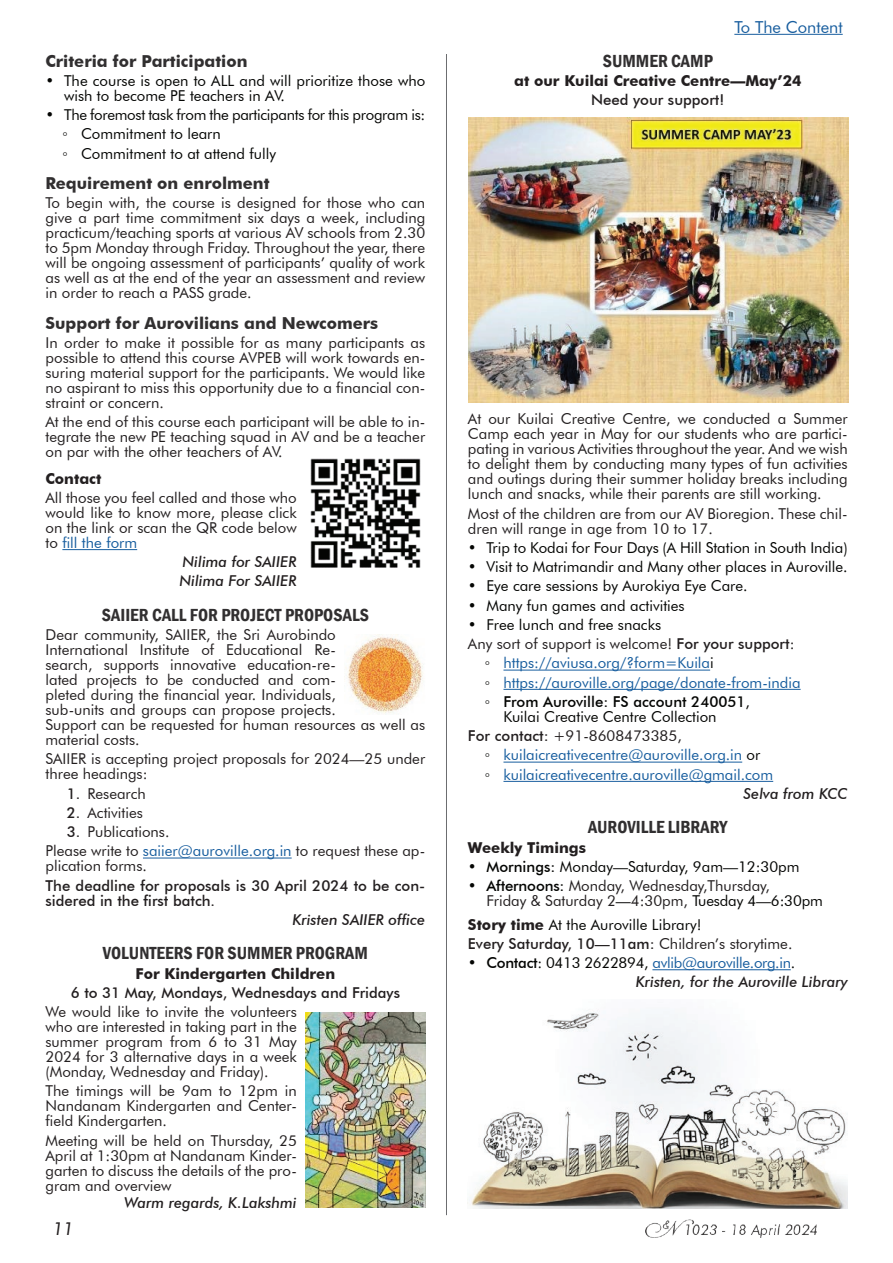
<style>
.page{position:relative;width:893px;height:1263px;background:#fff}
.page>*{position:absolute;margin:0;border:0;box-sizing:border-box;transform-origin:0 0}
.t1{font:600 condensed 18px "Franklin Gothic";color:#312f30}
.t2{font:italic 18px "Futura BT";color:#231f20}
.t3{font:700 16.5px "Futura BT";color:#312f30}
.t4{font:16.5px "Futura BT";color:#175d9e}
.t5{font:15px/15px "Futura BT";color:#231f20;text-align:justify}
.t6{font:15px/19.2px "Futura BT";color:#040503}
.t7{font:15px "Futura BT";color:#175d9e}
.t8{font:italic 500 15px/19.2px "Futura BT";color:#231f20}
.t9{font:500 15px/15px "Futura BT";color:#231f20}
.t10{font:15px/19.2px "Futura BT";letter-spacing:-.02em;color:#040503}
.t11{font:700 15px "Futura BT";color:#231f20}
.t12{font:500 15px "Futura BT";color:#040503}
.s1{font-family:"Century Gothic"}
.s2{color:#175d9e}
.s3{font-weight:500}
.s4{font-family:"Century Gothic";color:#040503}
.s5{color:#040503}
.s6{font-family:"Century Gothic";font-weight:400}
.s7{font-weight:400}
.s8{font-weight:500;color:#231f20}
.s9{color:#231f20}
.s10{font-weight:500;color:#040503}
.s11{font-weight:700;color:#231f20}
.s12{font-weight:400;font-style:normal;color:#040503}
.s13{font-style:normal;color:#040503}
.s14{font-weight:400;font-style:normal;color:#175d9e}
</style>
<div class="page">
<img style="left:645px;top:1219px;width:172px;height:19px">
<hr style="left:446px;top:54px;width:1px;height:1161px;background:#6c6d70">
<hr style="left:734px;top:34px;width:109px;height:1px;background:#175d9e">
<hr style="left:62px;top:549px;width:75px;height:1px;background:#175d9e">
<hr style="left:143px;top:857px;width:149px;height:1px;background:#175d9e">
<img style="left:310px;top:458px;width:111px;height:110px">
<img style="left:344px;top:634px;width:79px;height:80px">
<img style="left:305px;top:1013px;width:120px;height:195px">
<hr style="left:503px;top:670px;width:207px;height:1px;background:#175d9e">
<hr style="left:503px;top:689px;width:298px;height:1px;background:#175d9e">
<hr style="left:503px;top:762px;width:239px;height:1px;background:#175d9e">
<hr style="left:503px;top:781px;width:270px;height:1px;background:#175d9e">
<hr style="left:652px;top:969px;width:139px;height:1px;background:#175d9e">
<img style="left:469px;top:117px;width:380px;height:285px">
<img style="left:467px;top:1010px;width:380px;height:198px">
<p class="t3" style="left:46px;top:51px;width:203px">Criteria for Participation</p>
<p class="t6" style="left:64px;top:73px;width:363px;line-height:15px;text-indent:-18px">• The course is open to ALL and will prioritize those who wish to become PE teachers in AV.</p>
<p class="t10" style="left:63px;top:105px;width:364px;text-indent:-17px">• The foremost task from the participants for this program is: <span class="s1">◦</span> Commitment to learn<br><span class="s1">◦</span> Commitment to at attend fully</p>
<p class="t3" style="left:46px;top:173px;width:225px">Requirement on enrolment</p>
<p class="t5" style="left:46px;top:195px;width:381px">To begin with, the course is designed for those who can give a part time commitment six days a week, including practicum/teaching sports at various AV schools from 2.30 to 5pm Monday through Friday. Throughout the year, there will be ongoing assessment of participants’ quality of work as well as at the end of the year an assessment and review in order to reach a PASS grade.</p>
<p class="t3" style="left:46px;top:313px;width:334px">Support for Aurovilians and Newcomers</p>
<p class="t5" style="left:46px;top:335px;width:381px">In order to make it possible for as many participants as possible to attend this course AVPEB will work towards en&shy;suring material support for the participants. We would like no aspirant to miss this opportunity due to a financial con&shy;straint or concern.</p>
<p class="t5" style="left:46px;top:414px;width:381px">At the end of this course each participant will be able to in&shy;tegrate the new PE teaching squad in AV and be a teacher on par with the other teachers of AV.</p>
<p class="t11" style="left:46px;top:469px;width:57px">Contact</p>
<p class="t5" style="left:46px;top:490px;width:253px">All those you feel called and those who would like to know more, please click on the link or scan the QR code below to <span class="s2">fill the form</span></p>
<p class="t8" style="left:179px;top:552px;width:119px">Nilima for SAIIER<br>Nilima For SAIIER</p>
<p class="t1" style="left:102px;top:603px;width:268px">SAIIER CALL FOR PROJECT PROPOSALS</p>
<p class="t5" style="left:46px;top:627px;width:381px;text-align:left">Dear community, SAIIER, the Sri Aurobindo<br>International Institute of Educational Re-<br>search, supports innovative education-re-<br>lated projects to be conducted and com-<br>pleted during the financial year. Individuals,<br>sub-units and groups can propose projects.<br>Support can be requested for human resources as well as material costs.</p>
<p class="t5" style="left:46px;top:751px;width:381px">SAIIER is accepting project proposals for 2024—25 under three headings:</p>
<p class="t5" style="left:67px;top:786px;width:81px"><span class="s3">1.</span> Research</p>
<p class="t5" style="left:67px;top:805px;width:78px"><span class="s3">2.</span> Activities</p>
<p class="t5" style="left:46px;top:822px;width:381px;line-height:19.2px;text-indent:21px"><span class="s3">3.</span> Publications.<br>Please write to <span class="s2">saiier@auroville.org.in</span> to request these ap-</p>
<p class="t5" style="left:46px;top:858px;width:103px">plication forms.</p>
<p class="t9" style="left:46px;top:878px;width:381px">The deadline for proposals is 30 April 2024 to be con&shy;sidered in the first batch.</p>
<p class="t8" style="left:292px;top:910px;width:134px">Kristen SAIIER office</p>
<p class="t1" style="left:103px;top:941px;width:266px">VOLUNTEERS FOR SUMMER PROGRAM</p>
<p class="t11" style="left:136px;top:964px;width:201px">For Kindergarten Children</p>
<p class="t9" style="left:71px;top:985px;width:331px">6 to 31 May, Mondays, Wednesdays and Fridays</p>
<p class="t5" style="left:46px;top:1004px;width:253px">We would like to invite the volunteers who are interested in taking part in the summer program from 6 to 31 May 2024 for 3 alternative days in a week (Monday, Wednesday and Friday).</p>
<p class="t5" style="left:46px;top:1083px;width:253px">The timings will be 9am to 12pm in Nandanam Kindergarten and Center&shy;field Kindergarten.</p>
<p class="t5" style="left:46px;top:1132px;width:253px">Meeting will be held on Thursday, 25<br>April at 1:30pm at Nandanam Kinder&shy;garten to discuss the details of the pro&shy;gram and overview</p>
<p class="t8" style="left:124px;top:1192px;width:174px">Warm regards, K.Lakshmi</p>
<p class="t2" style="left:53px;top:1217px;width:22px">11</p>
<p class="t4" style="left:734px;top:17px;width:110px">To The Content</p>
<p class="t1" style="left:603px;top:49px;width:112px">SUMMER CAMP</p>
<p class="t11" style="left:514px;top:71px;width:289px">at our Kuilai Creative Centre—May’24</p>
<p class="t9" style="left:591px;top:92px;width:135px">Need your support!</p>
<p class="t5" style="left:468px;top:411px;width:381px">At our Kuilai Creative Centre, we conducted a Summer Camp each year in May for our students who are partici&shy;pating in various Activities throughout the year. And we wish to delight them by conducting many types of fun activities and outings during their summer holiday breaks including lunch and snacks, while their parents are still working.</p>
<p class="t5" style="left:468px;top:506px;width:381px">Most of the children are from our AV Bioregion. These chil&shy;dren will range in age from 10 to 17.</p>
<p class="t6" style="left:468px;top:538px;width:381px">• Trip to Kodai for Four Days (A Hill Station in South India)</p>
<p class="t6" style="left:468px;top:557px;width:381px">• Visit to Matrimandir and Many other places in Auroville.</p>
<p class="t6" style="left:468px;top:576px;width:281px">• Eye care sessions by Aurokiya Eye Care.</p>
<p class="t6" style="left:468px;top:596px;width:218px">• Many fun games and activities</p>
<p class="t6" style="left:468px;top:615px;width:195px">• Free lunch and free snacks</p>
<p class="t5" style="left:468px;top:636px;width:328px">Any sort of support is welcome! <span class="s3">For your support</span>:</p>
<p class="t7" style="left:485px;top:654px;width:230px"><span class="s4">◦</span> https://aviusa.org/?form=Kuila<span class="s5">i</span></p>
<p class="t7" style="left:485px;top:673px;width:317px"><span class="s4">◦</span> https://auroville.org/page/donate-from-india</p>
<p class="t12" style="left:485px;top:692px;width:267px"><span class="s6">◦</span> From Auroville: FS account 240051<span class="s7">,</span></p>
<p class="t6" style="left:468px;top:707px;width:250px;text-indent:36px">Kuilai Creative Centre Collection<br><span class="s8">For contact:</span> <span class="s9">+91-8608473385,</span></p>
<p class="t7" style="left:485px;top:746px;width:277px"><span class="s4">◦</span> kuilaicreativecentre@auroville.org.in <span class="s5">or</span></p>
<p class="t7" style="left:485px;top:765px;width:290px"><span class="s4">◦</span> kuilaicreativecentre.auroville@gmail.com</p>
<p class="t8" style="left:743px;top:784px;width:106px">Selva from KCC</p>
<p class="t1" style="left:588px;top:815px;width:141px">AUROVILLE LIBRARY</p>
<p class="t11" style="left:468px;top:838px;width:120px">Weekly Timings</p>
<p class="t6" style="left:468px;top:857px;width:333px">• <span class="s3">Mornings:</span> Monday—Saturday, 9am—12:30pm</p>
<p class="t5" style="left:486px;top:878px;width:338px;text-indent:-18px"><span class="s5">•</span> <span class="s10">Afternoons:</span> Monday, Wednesday,Thursday,<br>Friday &amp; Saturday 2<span class="s5">—</span>4:30pm, <span class="s5">Tuesday 4—6:30pm</span></p>
<p class="t6" style="left:468px;top:914px;width:326px"><span class="s11">Story time</span> At the Auroville Library!<br><span class="s8">Every Saturday, 10—11am:</span> <span class="s9">Children’s storytime.</span></p>
<p class="t8" style="left:636px;top:953px;width:213px;text-indent:-168px"><span class="s12">•</span> <span class="s13">Contact</span><span class="s12">: 0413 2622894,</span> <span class="s14">avlib@auroville.org.in</span><span class="s12">.<br></span>Kristen, for the Auroville Library</p>
</div>
